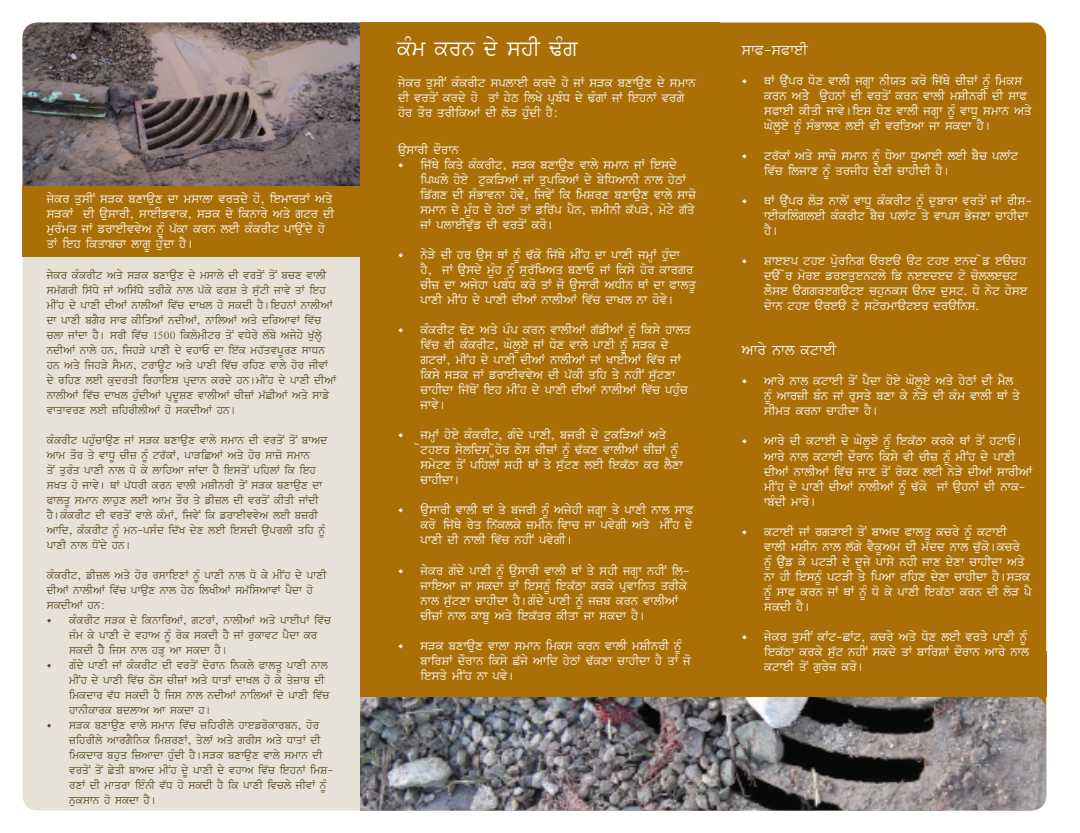
<style>
.page{position:relative;width:1080px;height:833px;background:#fff}
.page>*{position:absolute;margin:0;border:0;box-sizing:border-box;transform-origin:0 0}
.t1{font:22.5px "Anmol Lipi";color:#fff}
.t2{font:15px "Anmol Lipi";color:#fff}
.t3{font:12.5px/15px "Anmol Lipi";color:#fff}
.t4{font:11.25px/15px "Anmol Lipi";color:#564218}
</style>
<div class="page">
<div style="left:628px;top:22px;width:418px;height:788px;background:#aa7007;border-radius:15px"></div>
<div style="left:22px;top:22px;width:426px;height:788px;background:#e6e2d7;border-radius:15px"></div>
<img style="left:22px;top:22px;width:338px;height:164px">
<div style="left:360px;top:22px;width:360px;height:788px;background:#aa7007"></div>
<img style="left:360px;top:697px;width:686px;height:113px">
<div style="left:22px;top:186px;width:338px;height:71px;background:#aa7007"></div>
<p class="t3" style="left:47px;top:192px;width:294px">JYKR QUSIN SVK BXWAUX DW MSWLW VRQDYHO, IEMWRQW AQY SVKW DI AUSWRI, SWEIFVWK, SVK DYIKNWRYAQYGTR DI MURMMQ JW FRWEIVVYA NUM P`KW KRN LEI KMKRIT PWAUNDYHO QW IEH IKQWBCW LWGU HUMDW HY[</p>
<p class="t4" style="left:47px;top:268px;width:291px">JYKR KMKRIT AQYSVK BXWAUX DYMSWLYDI VRQON QON BCX VWLI SM`GRI IS`DYJW AIS`DYQRIKYNWL P`KYPRS QYSU`TI JWVYQW IEH MINH DYPWXI DIAW NWLIAW IV`C DWKL HO SKDI HY[IEHNW NWLIAW DW PWXI BGYR SWP KIIQAW NDIAW, NWILAW AQYDIRAWVW IV`C CLW JWDW HY[ SRI IV`C 1500 IKLOMITR QON VDYRYLMBYAJYHYKU`LHY NDIAW NWLYHN, IJHVYPWXI DYVHWE DW IE`K MH`QVPURX SWDN HN AQYIJHVYSYMN, TRWAUT AQYPWXI IV`C RIHX VWLYHOR JIVW DYRIHX LEI KUDRQI IRHWIES PRDWN KRDYHN[MINH DYPWXI DIAW NWLIAW IV`C DWKL HUMDIAW PRDUSX VWLIAW CIZW M`CIAW AQYSWFY VWQWVRX LEI ZIHRILIAW HO SKDIAW HN[</p>
<p class="t4" style="left:47px;top:433px;width:282px">KMKRIT PHUMCWAUX JW SVK BXWAUX VWLYSMWN DI VRQON QON BWAD AWM QOR QYVWDU CIZ NUM TR`KW, PWVICAW AQYHOR SWZO SMWN<br>QON QURMQ PWXI NWL DO KYLWIHAW JWDW HYIESQON PIHLW IK IEH SKQ HO JWVY[ QW P`DRI KRN VWLI MSINRI QON SVK BXWAUX DW PWLQU SMWN LWHUX LEI AWM QOR QYFIZL DI VRQON KIQI JWDI HY[KMKRIT DI VRQON VWLYKMMW, IJVYN IK FRWEIVVYA LEI BZRI AWID, KMKRIT NUM MN-PSMD ID`K DYX LEI IESDI AUPRLI QIH NUM PWXI NWL DONDYHN[</p>
<p class="t4" style="left:47px;top:568px;width:281px">KMKRIT, FIZL AQYHOR RSWIEXW NUM PWXI NWL DO KYMINH DYPWXI<br>DIAW NWLIAW IV`C PWAUX NWL HYT ILKIAW SM`ISAWVW PYDW HO<br>SKDIAW HN:</p>
<p class="t4" style="left:69px;top:613px;width:263px;text-indent:-22px">• KMKRIT SVK DYIKNWIRAW, GTRW, NWLIAW AQYPWEIPW IV`C<br>JMM KYPWXI DYVHWA NUM ROK SKDI HYJW RUKWVT PYDW KR<br>SKDI HYYIJS NWL HVH AW SKDW HY[</p>
<p class="t4" style="left:69px;top:658px;width:262px;text-indent:-22px">• GMDYPWXI JW KMKRIT DI VRQON DORWN INKLYPWLQU PWXI NWL MINH DYPWXI IV`C TOS CIZW AQYDWQW DWKL HO KYQYZWB DI IMKDWR V`D SKDI HYIJS NWL NDIAW NWILAW DYPWXI IV`C HWNIKWRK BDLWA AW SKDW H[</p>
<p class="t4" style="left:69px;top:717px;width:266px;text-indent:-22px">• SVK BXWAUX VWLYSMWN IV`C ZIHRILYHWEFROKWRBN, HOR ZIHRILYAWRGYINK IMSRXW, QYLW AQYGRIS AQYDWQW DI IMKDWR BHUQ IZAWDW HUMDI HY[SVK BXWAUX VWLYSMWN DI VRQON QON CYQI BWAD MINH DYU PWXI DYVHWA IV`C IEHNW IMS-RXW DI MWQRW IEMNI V`D HO SKDI HYIK PWXI IVCLYJIVW NUM NUKSWN HO SKDW HY[</p>
<h1 class="t1" style="left:397px;top:35px;width:182px">KMM KRN DYSHI FMG</h1>
<p class="t2" style="left:742px;top:41px;width:68px">SWP-SPWEI</p>
<p class="t3" style="left:764px;top:74px;width:275px;text-indent:-22px">• QW AU`PR DOX VWLI JGHW NIXQ KRO IJ`QYCIZW NUM IMKS KRN AQY AUHNW DI VRQON KRN VWLI MSINRI DI SWP SPWEI KIQI JWVY[IES DOX VWLI JGHW NUM VWDU SMWN AQY GOLUEYNUM SMBWLX LEI VI VRIQAW JW SKDW HY[</p>
<p class="t3" style="left:764px;top:149px;width:256px;text-indent:-22px">• TR`KW AQYSWZO SMWN NUM DOAW DUAWEI LEI BYC PLWT<br>IV`C ILJWX NUM QRJIH DYXI CWHIDI HY[</p>
<p class="t3" style="left:764px;top:194px;width:269px;text-indent:-22px">• QW AU`PR LOV NWLON VWDU KMKRIT NUM DUBWRW VRQON JW RIS-<br>WEIKILMGLEI KMKRIT BYC PLWT QYVWPS BYJXW CWHIDW<br>HY[</p>
<p class="t3" style="left:764px;top:254px;width:265px;text-indent:-22px">• SWEEP THE POURING AREA AT THE END OF EACH DAYOR MORE FREQUENTLYIF NEEDED TO COLLECT LOSE AGGREGATE CHUNKS AND DUST. DO NOT HOSE DOWN THE AREA TO STORMWATER DRAINS.</p>
<p class="t2" style="left:742px;top:341px;width:96px">AWRYNWL KTWEI</p>
<p class="t3" style="left:764px;top:374px;width:264px;text-indent:-22px">• AWRYNWL KTWEI QON PYDW HOEYGOLUEYAQYHYTW DI MYL<br>NUM AWRZI BMN JW RRSQYBXW KYNYVYDI KMM VWLI QW QY<br>SIMQ KRNW CWHIDW HY[</p>
<p class="t3" style="left:764px;top:434px;width:270px;text-indent:-22px">• AWRYDI KTWEI DYGOLUEYNUM IEK`TW KRKYQW QON HTWE[ AWRYNWL KTWEI DORWN IKSYVI CIZ NUM MINH DYPWXI DIAW NWLIAW IV`C JWX QON ROKX LEI NYVYDIAW SWRIAW MINH DYPWXI DIAW NWLIAW NUM F`KO JW AUHNW DI NWK-WBMDI MWRO[</p>
<p class="t3" style="left:764px;top:524px;width:276px;text-indent:-22px">• KTWEI JW RGVWEI QON BWAD PWLQU KCRYNUM KTWEI<br>VWLI MSIN NWL L`GYVYKUAM DI M`DD NWL CU`KO[KCRY<br>NUM AU`F KYPTVI DYDUJYPWSYNHI JWX DYXW CWHIDW AQY NW HI IESNUM PTVI QYIPAW RIHX DYXW CWHIDW HY[SVK NUM SWP KRN JW QW NUM DO KYPWXI IEK`TW KRN DI LOV PY SKDI HY[</p>
<p class="t3" style="left:764px;top:629px;width:266px;text-indent:-22px">• JYKR QUSIN KWT-CWT, KCRYAQYDOX LEI VRQYPWXI NUM<br>IEK`TW KRKYSU`T NHIN SKDYQW BWIRSW DORWN AWRYNWL<br>KTWEI QON GURYZ KRO[</p>
<p class="t3" style="left:398px;top:76px;width:299px">JYKR QUSIN KMKRIT SPLWEI KRDYHO JW SVK BXWAUX DYSMWN<br>DI VRQON KRDYHO QW HYT ILKYPRBMD DYFMGW JW IEHNW VRGY<br>HOR QOR QRIIKAW DI LOV HUMDI HY:</p>
<p class="t3" style="left:398px;top:143px;width:62px">AUSWRI DORWN</p>
<p class="t3" style="left:421px;top:158px;width:282px;text-indent:-22px">• IJ`QYIKQYKMKRIT, SVK BXWAUX VWLYSMWN JW IESDY IPGLYHOEY TUKIVAW JW QUPIKAW DYBYIDAWNI NWL HYTW IF`GX DI SMBWVNW HOVY, IJVYN IK IMSRX BXWAUX VWLYSWZO SMWN DYMUMH DYHYTW QW FIR`P PYN, ZMINI K`PVY, MOTYG`QY JW PLWEIVU`F DI VRQON KRO[</p>
<p class="t3" style="left:421px;top:248px;width:277px;text-indent:-22px">• NYVYDI HR AUS QW NUM F`KO IJ`QYMINH DW PWXI JMHW HUMDW<br>HY, JW AUSDYMUMH NUM SUR`IKAQ BXWE JW IKSYHOR KWRGR CIZ DW AJYHW PBMD KRO QW JO AUSWRI ADIN QW DW PWLQU PWXI MINH DYPWXI DIAW NWLIAW IV`C DWKL NW HOVY[</p>
<p class="t3" style="left:421px;top:323px;width:272px;text-indent:-22px">• KMKRIT FOX AQYPMP KRN VWLIAW G`FIAW NUM IKSYHWLQ IV`C VI KMKRIT, GOLUEYJW DOX VWLYPWXI NUM SVK DY GTRW, MINH DYPWXI DIAW NWLIAW JW KWEIAW IV`C JW IKSYSVK JW FRWEIVVYA DI P`KI QIH QYNHIN SU`TXW CWHIDW IJ`QON IEH MINH DYPWXI DIAW NWLIAW IV`C PHUMC JWVY[</p>
<p class="t3" style="left:421px;top:428px;width:264px;text-indent:-22px">• JMHW HOEYKMKRIT, GMDYPWXI, BJRI DYTUKIVAW AQY OTHER SOLIDS HOHOR TOS CIZW NUM F`KX VWLIAW CIZW NUM SMYTX QON PIHLW SHI QW QYSU`TX LEI IEK`TW KR LYXW CWHIDW[</p>
<p class="t3" style="left:421px;top:503px;width:280px;text-indent:-22px">• AUSWRI VWLI QW QYBJRI NUM AJYHI JGHW QYPWXI NWL SWP<br>KRO IJ`QYRYQ IN`KLKYZMIN IVWC JW PVYGI AQY MINMH DY<br>PWXI DI NWLI IV`C NHIN PVYGI[</p>
<p class="t3" style="left:421px;top:563px;width:274px;text-indent:-22px">• JYKR GMDYPWXI NUM AUSWRI VWLI QW QYSHI JGHW NHIN IL-JWIEAW JW SKDW QW IESNUM IEK`TW KRKYPRVWINQ QRIKY NWL SU`TXW CWHIDW HY[GMDYPWXI NUM JZB KRN VWLIAW CIZW NWL KWBU AQYIEK`QR KIQW JW SKDW HY[</p>
<p class="t3" style="left:421px;top:638px;width:272px;text-indent:-22px">• SVK BXWAUX VWLW SMWN IMKS KRN VWLI MSINRI NUM<br>BWIRSW DORWN IKSYC`JYAWID HYTW F`KXW CWHIDW HYQW JO<br>IESQYMINH NW PVY[</p>
</div>
